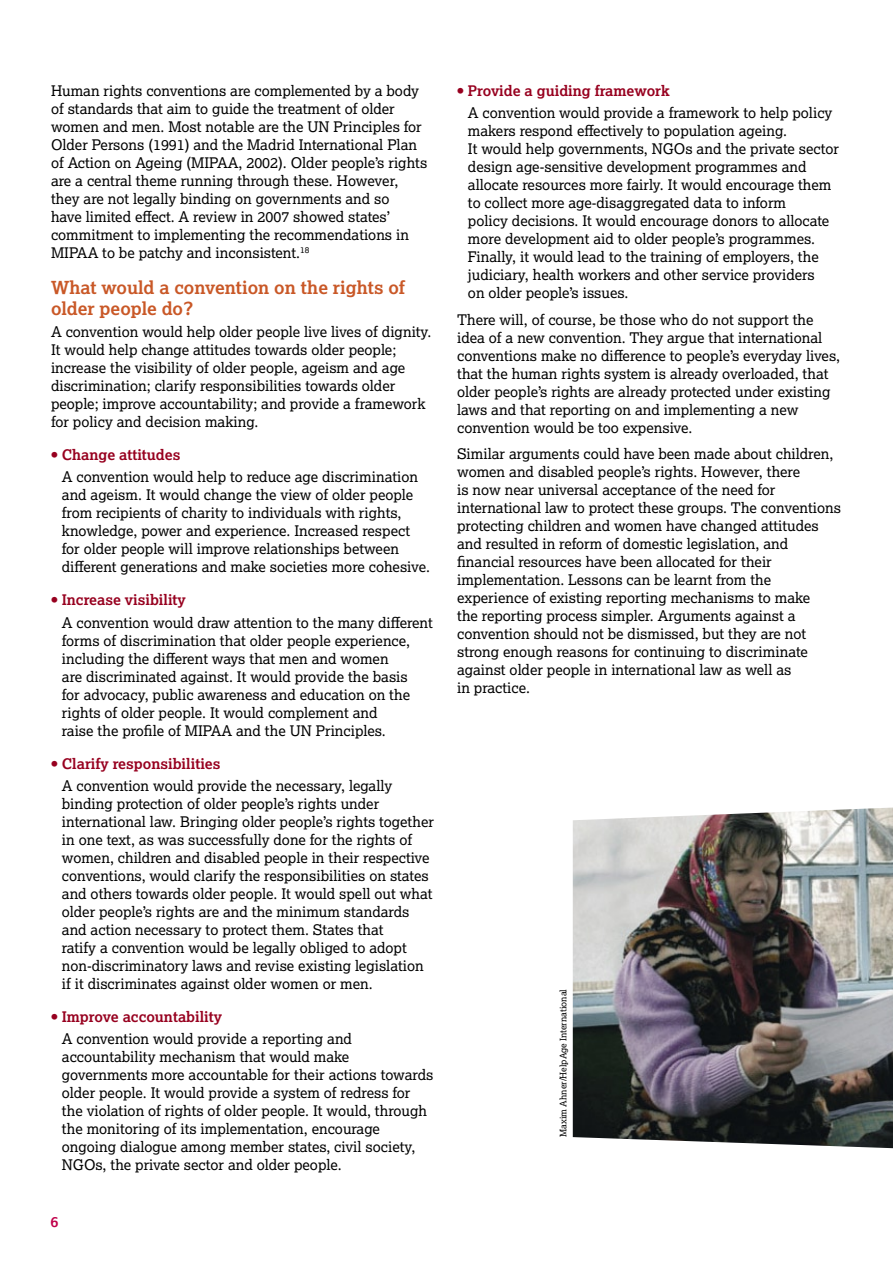
<style>
.page{position:relative;width:893px;height:1263px;background:#fff}
.page>*{position:absolute;margin:0;border:0;box-sizing:border-box;transform-origin:0 0}
.t1{font:700 18px/21px "Lexia";color:#c95827}
.t2{font:14.7px/18px "Lexia";color:#000}
.t3{font:700 14.7px "Lexia";color:#c0004a}
.t4{font:9px "Lexia";color:#000}
.s1{font-family:"Lexia X Bold";color:#97001f}
.s2{font-weight:700;color:#97001f}
</style>
<div class="page">
<img style="left:573px;top:807px;width:320px;height:342px">
<p class="t2" style="left:51px;top:81px;width:378px">Human rights conventions are complemented by a body of standards that aim to guide the treatment of older women and men. Most notable are the UN Principles for Older Persons (1991) and the Madrid International Plan of Action on Ageing (MIPAA, 2002). Older people’s rights are a central theme running through these. However, they are not legally binding on governments and so<br>have limited effect. A review in 2007 showed states’ commitment to implementing the recommendations in MIPAA to be patchy and inconsistent.<sup>18</sup></p>
<p class="t1" style="left:51px;top:277px;width:356px">What would a convention on the rights of older people do?</p>
<p class="t2" style="left:51px;top:323px;width:382px">A convention would help older people live lives of dignity.<br>It would help change attitudes towards older people; increase the visibility of older people, ageism and age discrimination; clarify responsibilities towards older people; improve accountability; and provide a framework for policy and decision making.</p>
<p class="t2" style="left:62px;top:443px;width:358px;line-height:22.2px;text-indent:-11px"><span class="s1">•</span> <span class="s2">Change attitudes<br></span>A convention would help to reduce age discrimination</p>
<p class="t2" style="left:62px;top:486px;width:370px">and ageism. It would change the view of older people from recipients of charity to individuals with rights, knowledge, power and experience. Increased respect for older people will improve relationships between different generations and make societies more cohesive.</p>
<p class="t2" style="left:62px;top:588px;width:373px;line-height:22.2px;text-indent:-11px"><span class="s1">•</span> <span class="s2">Increase visibility<br></span>A convention would draw attention to the many different</p>
<p class="t2" style="left:62px;top:631px;width:350px">forms of discrimination that older people experience, including the different ways that men and women are discriminated against. It would provide the basis for advocacy, public awareness and education on the rights of older people. It would complement and raise the profile of MIPAA and the UN Principles.</p>
<p class="t2" style="left:62px;top:752px;width:332px;line-height:22.2px;text-indent:-11px"><span class="s1">•</span> <span class="s2">Clarify responsibilities<br></span>A convention would provide the necessary, legally</p>
<p class="t2" style="left:62px;top:794px;width:374px">binding protection of older people’s rights under international law. Bringing older people’s rights together in one text, as was successfully done for the rights of women, children and disabled people in their respective conventions, would clarify the responsibilities on states and others towards older people. It would spell out what older people’s rights are and the minimum standards and action necessary to protect them. States that<br>ratify a convention would be legally obliged to adopt non-discriminatory laws and revise existing legislation if it discriminates against older women or men.</p>
<p class="t2" style="left:62px;top:1005px;width:292px;line-height:22.2px;text-indent:-11px"><span class="s1">•</span> <span class="s2">Improve accountability<br></span>A convention would provide a reporting and</p>
<p class="t2" style="left:62px;top:1047px;width:373px">accountability mechanism that would make governments more accountable for their actions towards older people. It would provide a system of redress for the violation of rights of older people. It would, through the monitoring of its implementation, encourage ongoing dialogue among member states, civil society, NGOs, the private sector and older people.</p>
<p class="t3" style="left:51px;top:1212px;width:9px">6</p>
<p class="t2" style="left:468px;top:79px;width:366px;line-height:22.2px;text-indent:-11px"><span class="s1">•</span> <span class="s2">Provide a guiding framework<br></span>A convention would provide a framework to help policy</p>
<p class="t2" style="left:468px;top:122px;width:373px">makers respond effectively to population ageing.<br>It would help governments, NGOs and the private sector design age-sensitive development programmes and allocate resources more fairly. It would encourage them to collect more age-disaggregated data to inform<br>policy decisions. It would encourage donors to allocate more development aid to older people’s programmes.<br>Finally, it would lead to the training of employers, the judiciary, health workers and other service providers<br>on older people’s issues.</p>
<p class="t2" style="left:457px;top:310px;width:384px">There will, of course, be those who do not support the idea of a new convention. They argue that international conventions make no difference to people’s everyday lives, that the human rights system is already overloaded, that older people’s rights are already protected under existing laws and that reporting on and implementing a new convention would be too expensive.</p>
<p class="t2" style="left:457px;top:445px;width:385px">Similar arguments could have been made about children, women and disabled people’s rights. However, there<br>is now near universal acceptance of the need for international law to protect these groups. The conventions protecting children and women have changed attitudes and resulted in reform of domestic legislation, and financial resources have been allocated for their implementation. Lessons can be learnt from the experience of existing reporting mechanisms to make<br>the reporting process simpler. Arguments against a convention should not be dismissed, but they are not strong enough reasons for continuing to discriminate against older people in international law as well as<br>in practice.</p>
<p class="t4" style="left:558px;top:1137px;width:150px;rotate:-90deg">Maxim Ahner/HelpAge International</p>
</div>
